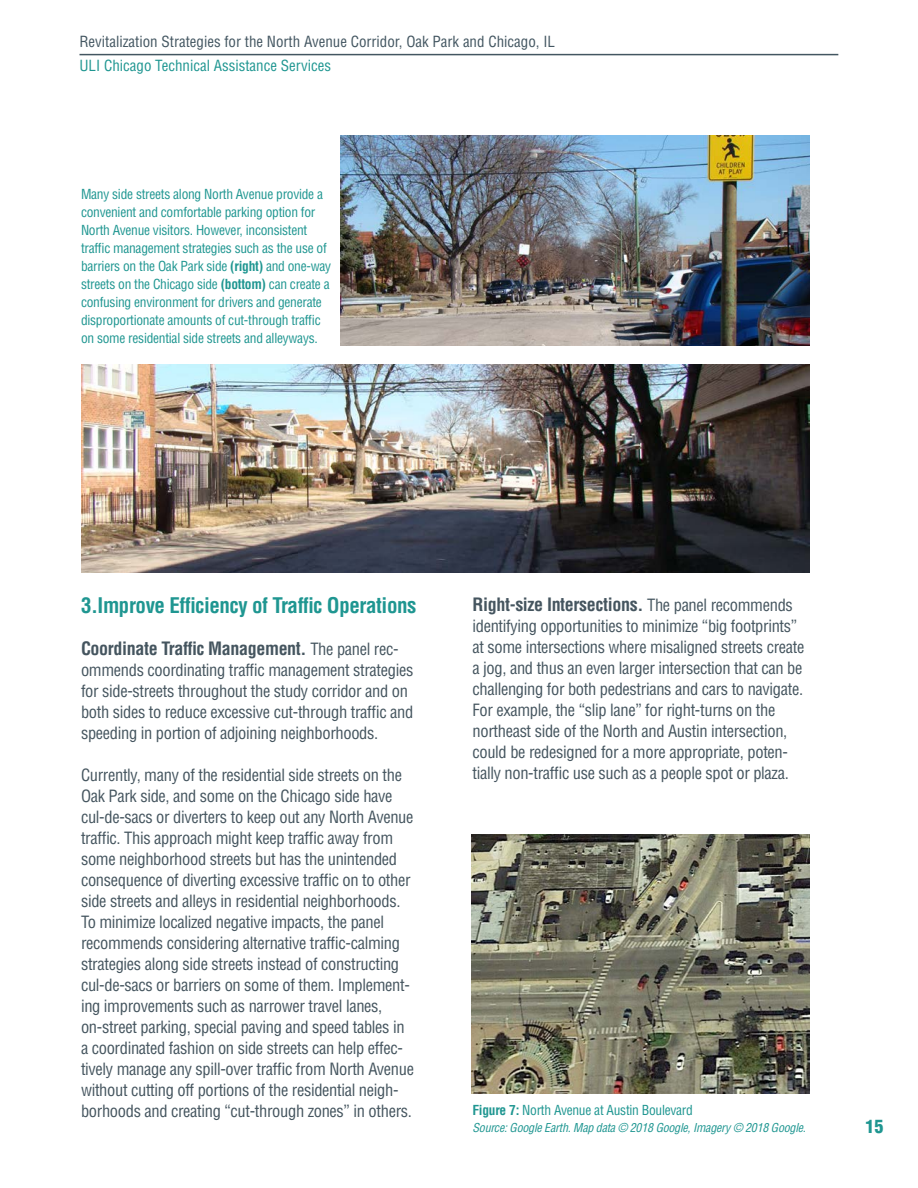
<style>
.page{position:relative;width:918px;height:1188px;background:#fff}
.page>*{position:absolute;margin:0;border:0;box-sizing:border-box;transform-origin:0 0}
.t1{font:700 condensed 21px "Helvetica LT Std";letter-spacing:-.02em;color:#1f9691}
.t2{font:700 condensed 18px "Helvetica LT Std";letter-spacing:-.02em;color:#45555f}
.t3{font:900 condensed 18px "Helvetica LT Std";color:#1f9691}
.t4{font:condensed 16.5px/21px "Helvetica LT Std";letter-spacing:-.02em;color:#45555f}
.t5{font:condensed 15px "Helvetica LT Std";color:#435661}
.t6{font:condensed 15px "Helvetica LT Std";color:#1f9691}
.t7{font:condensed 13.5px/18px "Helvetica LT Std";letter-spacing:-.02em;color:#1f9691}
.t8{font:italic condensed 12px "Helvetica LT Std";letter-spacing:-.02em;color:#1f9691}
.s1{font-weight:700}
.s2{font-weight:400;font-size:16.5px}
</style>
<div class="page">
<hr style="left:80px;top:54px;width:758px;height:1px;background:#435661">
<img style="left:81px;top:365px;width:729px;height:207px">
<img style="left:472px;top:835px;width:337px;height:259px">
<img style="left:340px;top:135px;width:470px;height:211px">
<p class="t5" style="left:80px;top:32px;width:477px">Revitalization Strategies for the North Avenue Corridor, Oak Park and Chicago, IL</p>
<p class="t6" style="left:80px;top:56px;width:253px">ULI Chicago Technical Assistance Services</p>
<p class="t7" style="left:81px;top:185px;width:252px">Many side streets along North Avenue provide a convenient and comfortable parking option for North Avenue visitors. However, inconsistent traffic management strategies such as the use of barriers on the Oak Park side <span class="s1">(right)</span> and one-way streets on the Chicago side <span class="s1">(bottom)</span> can create a confusing environment for drivers and generate disproportionate amounts of cut-through traffic on some residential side streets and alleyways.</p>
<p class="t1" style="left:81px;top:593px;width:337px">3.Improve Efficiency of Traffic Operations</p>
<p class="t2" style="left:81px;top:638px;width:319px">Coordinate Traffic Management. <span class="s2">The panel rec-</span></p>
<p class="t4" style="left:81px;top:660px;width:334px">ommends coordinating traffic management strategies for side-streets throughout the study corridor and on both sides to reduce excessive cut-through traffic and speeding in portion of adjoining neighborhoods.</p>
<p class="t4" style="left:81px;top:765px;width:335px">Currently, many of the residential side streets on the Oak Park side, and some on the Chicago side have cul-de-sacs or diverters to keep out any North Avenue traffic. This approach might keep traffic away from some neighborhood streets but has the unintended consequence of diverting excessive traffic on to other side streets and alleys in residential neighborhoods.<br>To minimize localized negative impacts, the panel recommends considering alternative traffic-calming strategies along side streets instead of constructing cul-de-sacs or barriers on some of them. Implement&shy;ing improvements such as narrower travel lanes, on-street parking, special paving and speed tables in a coordinated fashion on side streets can help effec&shy;tively manage any spill-over traffic from North Avenue without cutting off portions of the residential neigh&shy;borhoods and creating “cut-through zones” in others.</p>
<p class="t2" style="left:472px;top:594px;width:322px">Right-size Intersections. <span class="s2">The panel recommends</span></p>
<p class="t4" style="left:472px;top:616px;width:333px">identifying opportunities to minimize “big footprints” at some intersections where misaligned streets create a jog, and thus an even larger intersection that can be challenging for both pedestrians and cars to navigate.<br>For example, the “slip lane” for right-turns on the northeast side of the North and Austin intersection, could be redesigned for a more appropriate, poten&shy;tially non-traffic use such as a people spot or plaza.</p>
<p class="t7" style="left:472px;top:1101px;width:222px"><span class="s1">Figure 7:</span> North Avenue at Austin Boulevard</p>
<p class="t8" style="left:472px;top:1120px;width:335px">Source: Google Earth. Map data © 2018 Google, Imagery © 2018 Google.</p>
<p class="t3" style="left:866px;top:1115px;width:19px">15</p>
</div>
